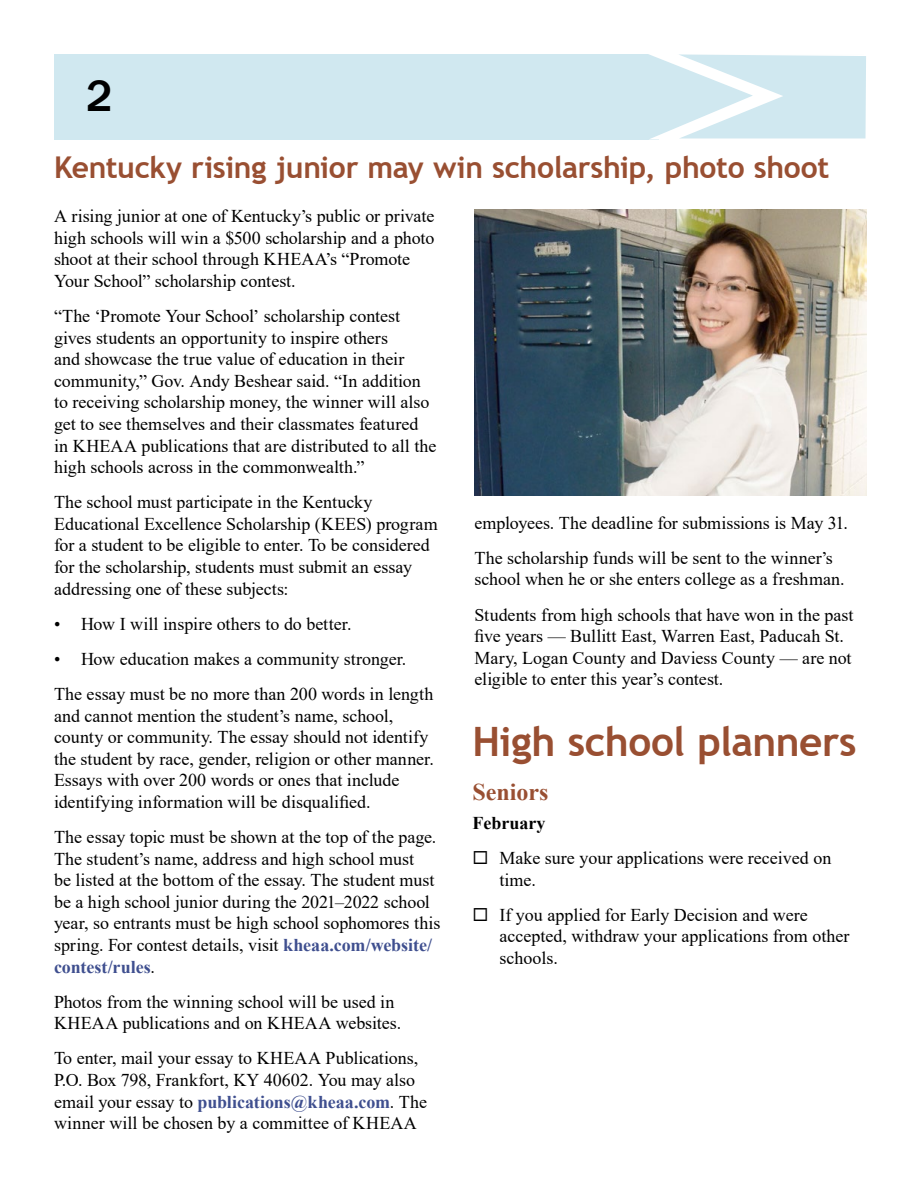
<style>
.page{position:relative;width:918px;height:1188px;background:#fff}
.page>*{position:absolute;margin:0;border:0;box-sizing:border-box;transform-origin:0 0}
.t1{font:500 45px "Franklin Gothic";color:#000}
.t2{font:700 40.5px "Trebuchet MS";letter-spacing:-.01em;color:#994f32}
.t3{font:700 30px "Trebuchet MS";letter-spacing:-.01em;color:#994f32}
.t4{font:700 24px "Times New Roman";color:#994f32}
.t5{font:18px/21.6px "Times New Roman";color:#000}
.t6{font:700 18px "Times New Roman";color:#000}
.s1{font-weight:700;color:#3f4f8f}
</style>
<div class="page">
<div style="left:54px;top:54px;width:605px;height:86px;background:#d0e8f0"></div>
<svg style="left:649px;top:54px;width:217px;height:85px"></svg>
<img style="left:475px;top:210px;width:391px;height:286px">
<h1 class="t1" style="left:86px;top:68px;width:28px">2</h1>
<h3 class="t3" style="left:54px;top:148px;width:777px">Kentucky rising junior may win scholarship, photo shoot</h3>
<p class="t5" style="left:54px;top:205px;width:382px">A rising junior at one of Kentucky’s public or private high schools will win a $500 scholarship and a photo shoot at their school through KHEAA’s “Promote Your School” scholarship contest.</p>
<p class="t5" style="left:54px;top:305px;width:384px">“The ‘Promote Your School’ scholarship contest gives students an opportunity to inspire others<br>and showcase the true value of education in their community,” Gov. Andy Beshear said. “In addition to receiving scholarship money, the winner will also get to see themselves and their classmates featured in KHEAA publications that are distributed to all the high schools across in the commonwealth.”</p>
<p class="t5" style="left:54px;top:491px;width:385px">The school must participate in the Kentucky Educational Excellence Scholarship (KEES) program for a student to be eligible to enter. To be considered for the scholarship, students must submit an essay addressing one of these subjects:</p>
<p class="t5" style="left:54px;top:612px;width:299px">• How I will inspire others to do better.</p>
<p class="t5" style="left:54px;top:641px;width:381px;line-height:35.1px">• How education makes a community stronger.<br>The essay must be no more than 200 words in length</p>
<p class="t5" style="left:54px;top:704px;width:381px">and cannot mention the student’s name, school, county or community. The essay should not identify the student by race, gender, religion or other manner.<br>Essays with over 200 words or ones that include identifying information will be disqualified.</p>
<p class="t5" style="left:54px;top:826px;width:388px">The essay topic must be shown at the top of the page.<br>The student’s name, address and high school must<br>be listed at the bottom of the essay. The student must be a high school junior during the 2021–2022 school year, so entrants must be high school sophomores this spring. For contest details, visit <span class="s1">kheaa.com/website/ contest/rules</span>.</p>
<p class="t5" style="left:54px;top:990px;width:349px">Photos from the winning school will be used in<br>KHEAA publications and on KHEAA websites.</p>
<p class="t5" style="left:54px;top:1047px;width:375px">To enter, mail your essay to KHEAA Publications, P.O. Box 798, Frankfort, KY 40602. You may also email your essay to <span class="s1">publications@kheaa.com</span>. The winner will be chosen by a committee of KHEAA</p>
<p class="t5" style="left:475px;top:505px;width:375px;line-height:35.1px">employees. The deadline for submissions is May 31.<br>The scholarship funds will be sent to the winner’s</p>
<p class="t5" style="left:475px;top:561px;width:380px;line-height:35.1px">school when he or she enters college as a freshman.<br>Students from high schools that have won in the past</p>
<p class="t5" style="left:475px;top:625px;width:379px">five years — Bullitt East, Warren East, Paducah St.<br>Mary, Logan County and Daviess County — are not eligible to enter this year’s contest.</p>
<h2 class="t2" style="left:472px;top:716px;width:385px">High school planners</h2>
<h3 class="t4" style="left:472px;top:774px;width:78px">Seniors</h3>
<p class="t6" style="left:472px;top:810px;width:74px">February</p>
<p class="t5" style="left:500px;top:847px;width:333px">Make sure your applications were received on time.</p>
<p class="t5" style="left:500px;top:903px;width:351px">If you applied for Early Decision and were accepted, withdraw your applications from other schools.</p>
</div>
